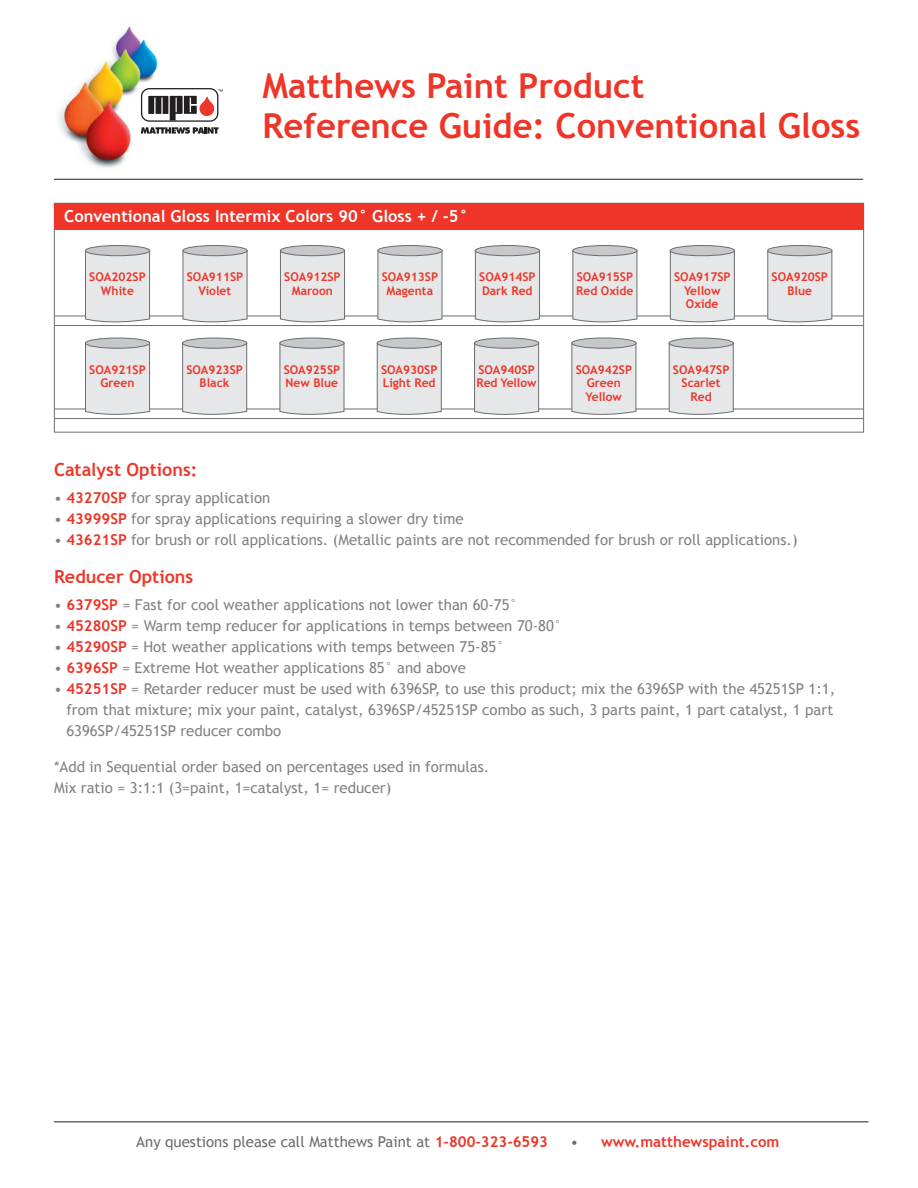
<style>
.page{position:relative;width:918px;height:1188px;background:#fff}
.page>*{position:absolute;margin:0;border:0;box-sizing:border-box;transform-origin:0 0}
.Headlines{font:700 34.5px/40.5px "Trebuchet MS";color:#ee3528}
.body_subhead{font:700 18px "Trebuchet MS";color:#ee3528}
.Headlines-2{font:700 16.5px "Trebuchet MS";color:#fff}
.body{font:15px/21px "Trebuchet MS";color:#808285}
.t1{font:15px "Trebuchet MS";color:#6c6d70}
.t2{font:700 15px "Trebuchet MS";color:#ee3528}
.body-2{font:700 12px/13.5px "Trebuchet MS";color:#ee3528}
.s1{font-weight:700;color:#ee3528}
.s2{font-weight:400;color:#6c6d70}
</style>
<div class="page">
<hr style="left:54px;top:1121px;width:814px;height:1px;background:#231f20">
<img style="left:54px;top:26px;width:113px;height:153px">
<div style="left:142px;top:89px;width:76px;height:32px;background:#fff;border-radius:8px"></div>
<div style="left:141px;top:88px;width:77px;height:34px;border:1px solid #231f20;border-radius:8px"></div>
<svg style="left:141px;top:127px;width:78px;height:7px"></svg>
<svg style="left:148px;top:89px;width:75px;height:32px"></svg>
<hr style="left:54px;top:179px;width:809px;height:1px;background:#231f20">
<hr style="left:54px;top:316px;width:809px;height:1px;background:#6c6d70">
<hr style="left:54px;top:409px;width:809px;height:1px;background:#6c6d70">
<hr style="left:54px;top:325px;width:809px;height:1px;background:#6c6d70">
<hr style="left:54px;top:418px;width:809px;height:1px;background:#6c6d70">
<div style="left:54px;top:203px;width:810px;height:27px;background:#ee3528"></div>
<svg style="left:85px;top:252px;width:65px;height:71px;background:#e0e1e3"></svg>
<div style="left:85px;top:246px;width:65px;height:10px;background:#c7c8ca;border-radius:50%"></div>
<div style="left:85px;top:245px;width:65px;height:11px;border:1px solid #6c6d70;border-radius:50%"></div>
<svg style="left:85px;top:344px;width:65px;height:71px;background:#e0e1e3"></svg>
<div style="left:85px;top:338px;width:65px;height:10px;background:#c7c8ca;border-radius:50%"></div>
<div style="left:85px;top:338px;width:65px;height:11px;border:1px solid #6c6d70;border-radius:50%"></div>
<svg style="left:182px;top:250px;width:66px;height:73px;background:#e1e2e3"></svg>
<div style="left:183px;top:246px;width:64px;height:10px;background:#c7c8ca;border-radius:50%"></div>
<div style="left:183px;top:245px;width:64px;height:11px;border:1px solid #6c6d70;border-radius:50%"></div>
<svg style="left:280px;top:252px;width:65px;height:71px;background:#e0e1e3"></svg>
<div style="left:280px;top:246px;width:65px;height:10px;background:#c7c8ca;border-radius:50%"></div>
<div style="left:280px;top:245px;width:65px;height:11px;border:1px solid #6c6d70;border-radius:50%"></div>
<svg style="left:182px;top:342px;width:65px;height:73px;background:#e0e1e3"></svg>
<div style="left:183px;top:338px;width:64px;height:10px;background:#c7c8ca;border-radius:50%"></div>
<div style="left:182px;top:338px;width:65px;height:11px;border:1px solid #6c6d70;border-radius:50%"></div>
<svg style="left:377px;top:250px;width:66px;height:73px;background:#e1e2e3"></svg>
<div style="left:378px;top:246px;width:64px;height:10px;background:#c7c8ca;border-radius:50%"></div>
<div style="left:378px;top:245px;width:64px;height:11px;border:1px solid #6c6d70;border-radius:50%"></div>
<svg style="left:279px;top:342px;width:66px;height:73px;background:#e0e1e3"></svg>
<div style="left:280px;top:338px;width:64px;height:10px;background:#c7c8ca;border-radius:50%"></div>
<div style="left:280px;top:338px;width:64px;height:11px;border:1px solid #6c6d70;border-radius:50%"></div>
<svg style="left:475px;top:252px;width:65px;height:71px;background:#e1e1e3"></svg>
<div style="left:475px;top:246px;width:65px;height:10px;background:#c7c8ca;border-radius:50%"></div>
<div style="left:475px;top:245px;width:65px;height:11px;border:1px solid #6c6d70;border-radius:50%"></div>
<svg style="left:377px;top:342px;width:65px;height:73px;background:#e1e1e3"></svg>
<div style="left:377px;top:338px;width:64px;height:10px;background:#c7c8ca;border-radius:50%"></div>
<div style="left:377px;top:338px;width:65px;height:11px;border:1px solid #6c6d70;border-radius:50%"></div>
<svg style="left:572px;top:250px;width:66px;height:73px;background:#e1e2e4"></svg>
<div style="left:573px;top:246px;width:64px;height:10px;background:#c7c8ca;border-radius:50%"></div>
<div style="left:572px;top:245px;width:65px;height:11px;border:1px solid #6c6d70;border-radius:50%"></div>
<svg style="left:474px;top:342px;width:65px;height:73px;background:#e0e1e3"></svg>
<div style="left:475px;top:338px;width:64px;height:10px;background:#c7c8ca;border-radius:50%"></div>
<div style="left:474px;top:338px;width:65px;height:11px;border:1px solid #6c6d70;border-radius:50%"></div>
<svg style="left:670px;top:252px;width:65px;height:71px;background:#e1e2e4"></svg>
<div style="left:670px;top:246px;width:65px;height:10px;background:#c7c8ca;border-radius:50%"></div>
<div style="left:670px;top:245px;width:65px;height:11px;border:1px solid #6c6d70;border-radius:50%"></div>
<svg style="left:571px;top:342px;width:66px;height:73px;background:#e0e1e3"></svg>
<div style="left:572px;top:338px;width:64px;height:10px;background:#c7c8ca;border-radius:50%"></div>
<div style="left:572px;top:338px;width:64px;height:11px;border:1px solid #6c6d70;border-radius:50%"></div>
<svg style="left:767px;top:251px;width:65px;height:72px;background:#e1e2e4"></svg>
<div style="left:768px;top:246px;width:64px;height:10px;background:#c7c8ca;border-radius:50%"></div>
<div style="left:767px;top:245px;width:65px;height:11px;border:1px solid #6c6d70;border-radius:50%"></div>
<svg style="left:669px;top:342px;width:65px;height:73px;background:#e1e2e4"></svg>
<div style="left:669px;top:338px;width:64px;height:10px;background:#c7c8ca;border-radius:50%"></div>
<div style="left:669px;top:338px;width:65px;height:11px;border:1px solid #6c6d70;border-radius:50%"></div>
<p class="Headlines" style="left:262px;top:65px;width:599px">Matthews Paint Product<br>Reference Guide: Conventional Gloss</p>
<p class="Headlines-2" style="left:64px;top:206px;width:405px">Conventional Gloss Intermix Colors 90° Gloss + / -5°</p>
<p class="body-2" style="left:89px;top:270px;width:58px">SOA202SP</p>
<p class="body-2" style="left:101px;top:284px;width:34px">White</p>
<p class="body-2" style="left:187px;top:270px;width:58px">SOA911SP</p>
<p class="body-2" style="left:199px;top:284px;width:34px">Violet</p>
<p class="body-2" style="left:284px;top:270px;width:58px">SOA912SP</p>
<p class="body-2" style="left:292px;top:284px;width:43px">Maroon</p>
<p class="body-2" style="left:382px;top:270px;width:58px">SOA913SP</p>
<p class="body-2" style="left:387px;top:284px;width:48px">Magenta</p>
<p class="body-2" style="left:479px;top:270px;width:58px">SOA914SP</p>
<p class="body-2" style="left:482px;top:284px;width:52px">Dark Red</p>
<p class="body-2" style="left:577px;top:270px;width:58px">SOA915SP</p>
<p class="body-2" style="left:576px;top:284px;width:59px">Red Oxide</p>
<p class="body-2" style="left:674px;top:270px;width:58px">SOA917SP</p>
<p class="body-2" style="left:684px;top:284px;width:38px">Yellow<br>Oxide</p>
<p class="body-2" style="left:772px;top:270px;width:58px">SOA920SP</p>
<p class="body-2" style="left:787px;top:284px;width:26px">Blue</p>
<p class="body-2" style="left:89px;top:363px;width:58px">SOA921SP</p>
<p class="body-2" style="left:100px;top:376px;width:36px">Green</p>
<p class="body-2" style="left:186px;top:363px;width:58px">SOA923SP</p>
<p class="body-2" style="left:200px;top:376px;width:31px">Black</p>
<p class="body-2" style="left:284px;top:363px;width:58px">SOA925SP</p>
<p class="body-2" style="left:286px;top:376px;width:54px">New Blue</p>
<p class="body-2" style="left:381px;top:363px;width:58px">SOA930SP</p>
<p class="body-2" style="left:383px;top:376px;width:54px">Light Red</p>
<p class="body-2" style="left:478px;top:363px;width:58px">SOA940SP</p>
<p class="body-2" style="left:477px;top:376px;width:61px">Red Yellow</p>
<p class="body-2" style="left:576px;top:363px;width:58px">SOA942SP</p>
<p class="body-2" style="left:586px;top:376px;width:38px">Green<br>Yellow</p>
<p class="body-2" style="left:673px;top:363px;width:58px">SOA947SP</p>
<p class="body-2" style="left:682px;top:376px;width:40px;text-align:center">Scarlet<br>Red</p>
<p class="body_subhead" style="left:54px;top:458px;width:145px">Catalyst Options:</p>
<p class="body" style="left:54px;top:488px;width:218px">• <span class="s1">43270SP</span> for spray application</p>
<p class="body" style="left:54px;top:509px;width:411px">• <span class="s1">43999SP</span> for spray applications requiring a slower dry time</p>
<p class="body" style="left:54px;top:530px;width:745px">• <span class="s1">43621SP</span> for brush or roll applications. (Metallic paints are not recommended for brush or roll applications.)</p>
<p class="body_subhead" style="left:54px;top:565px;width:141px">Reducer Options</p>
<p class="body" style="left:54px;top:595px;width:465px">• <span class="s1">6379SP</span> = Fast for cool weather applications not lower than 60-75°</p>
<p class="body" style="left:54px;top:616px;width:509px">• <span class="s1">45280SP</span> = Warm temp reducer for applications in temps between 70-80°</p>
<p class="body" style="left:54px;top:637px;width:452px">• <span class="s1">45290SP</span> = Hot weather applications with temps between 75-85°</p>
<p class="body" style="left:54px;top:658px;width:413px">• <span class="s1">6396SP</span> = Extreme Hot weather applications 85° and above</p>
<p class="body" style="left:66px;top:679px;width:770px;text-indent:-12px">• <span class="s1">45251SP</span> = Retarder reducer must be used with 6396SP, to use this product; mix the 6396SP with the 45251SP 1:1, from that mixture; mix your paint, catalyst, 6396SP/45251SP combo as such, 3 parts paint, 1 part catalyst, 1 part<br>6396SP/45251SP reducer combo</p>
<p class="body" style="left:54px;top:756px;width:437px">*Add in Sequential order based on percentages used in formulas.</p>
<p class="body" style="left:54px;top:777px;width:339px">Mix ratio = 3:1:1 (3=paint, 1=catalyst, 1= reducer)</p>
<p class="t1" style="left:136px;top:1132px;width:413px">Any questions please call Matthews Paint at <span class="s1">1-800-323-6593</span></p>
<p class="t2" style="left:571px;top:1132px;width:210px"><span class="s2">•</span> www.matthewspaint.com</p>
</div>
